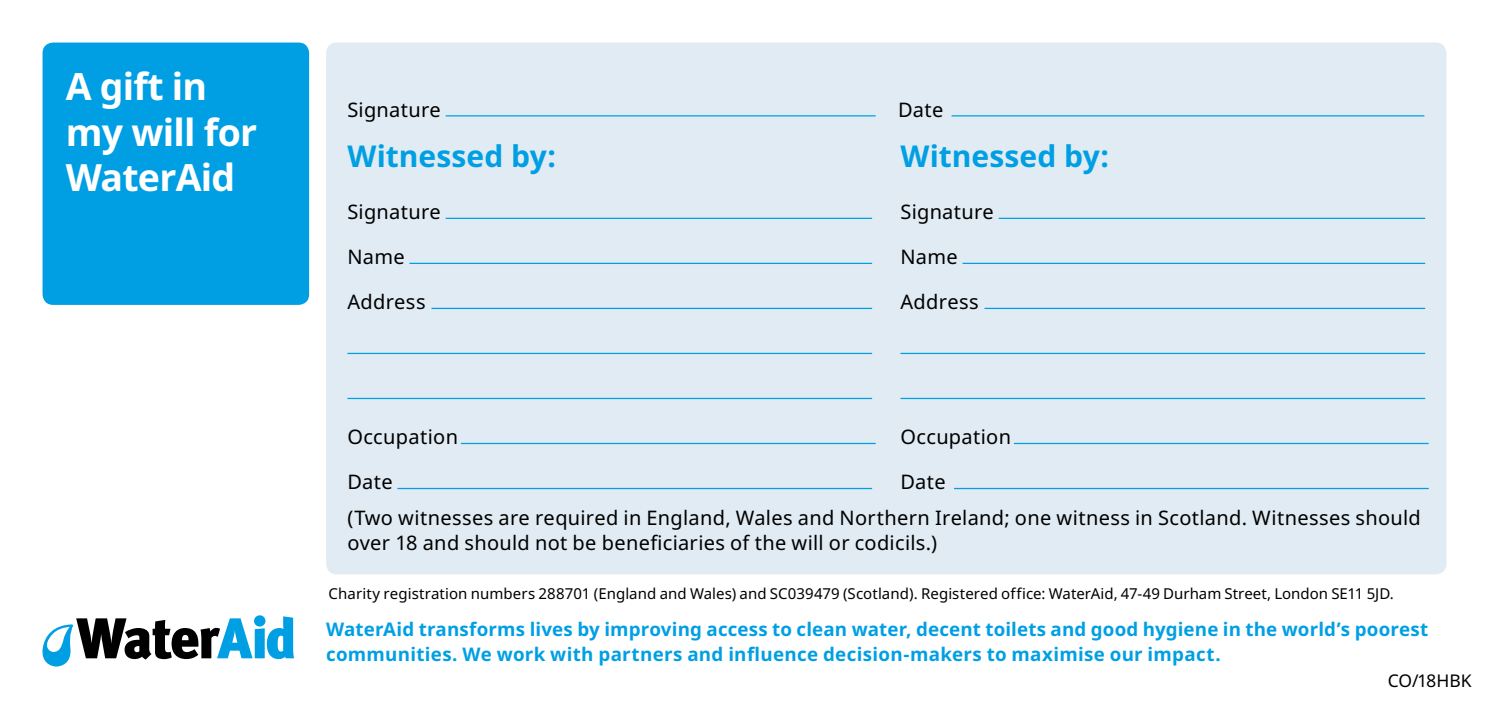
<style>
.page{position:relative;width:1489px;height:702px;background:#fff}
.page>*{position:absolute;margin:0;border:0;box-sizing:border-box;transform-origin:0 0}
.t1{font:700 37.5px/45px "Noto Sans";letter-spacing:-.02em;color:#fff}
.t2{font:700 30px "Noto Sans";color:#009fe3}
.t3{font:20px/25px "Noto Sans";letter-spacing:.015em;color:#000}
.t4{font:700 18.75px/25px "Noto Sans";letter-spacing:.01em;color:#009fe3}
.t5{font:17.5px "Noto Sans";color:#000}
.t6{font:15px "Noto Sans";letter-spacing:.005em;color:#000}
</style>
<div class="page">
<div style="left:326px;top:43px;width:1120px;height:531px;background:#e0ebf3;border-radius:11px"></div>
<hr style="left:445px;top:115px;width:430px;height:1px;background:#009fe3">
<hr style="left:951px;top:115px;width:473px;height:1px;background:#009fe3">
<hr style="left:445px;top:218px;width:427px;height:1px;background:#009fe3">
<hr style="left:409px;top:263px;width:463px;height:1px;background:#009fe3">
<hr style="left:431px;top:308px;width:441px;height:1px;background:#009fe3">
<hr style="left:347px;top:353px;width:525px;height:1px;background:#009fe3">
<hr style="left:347px;top:398px;width:525px;height:1px;background:#009fe3">
<hr style="left:461px;top:443px;width:414px;height:1px;background:#009fe3">
<hr style="left:397px;top:488px;width:475px;height:1px;background:#009fe3">
<hr style="left:998px;top:218px;width:426px;height:1px;background:#009fe3">
<hr style="left:962px;top:263px;width:462px;height:1px;background:#009fe3">
<hr style="left:984px;top:308px;width:440px;height:1px;background:#009fe3">
<hr style="left:900px;top:353px;width:524px;height:1px;background:#009fe3">
<hr style="left:900px;top:398px;width:524px;height:1px;background:#009fe3">
<hr style="left:1013px;top:443px;width:415px;height:1px;background:#009fe3">
<hr style="left:954px;top:488px;width:474px;height:1px;background:#009fe3">
<div style="left:43px;top:43px;width:266px;height:262px;background:#009fe3;border-radius:11px"></div>
<svg style="left:43px;top:615px;width:251px;height:51px"></svg>
<h1 class="t1" style="left:66px;top:65px;width:193px">A gift in my will for<br>WaterAid</h1>
<p class="t3" style="left:347px;top:98px;width:95px">Signature</p>
<p class="t3" style="left:898px;top:98px;width:47px">Date</p>
<h2 class="t2" style="left:347px;top:134px;width:210px">Witnessed by:</h2>
<p class="t3" style="left:347px;top:200px;width:95px">Signature</p>
<p class="t3" style="left:347px;top:245px;width:59px">Name</p>
<p class="t3" style="left:347px;top:290px;width:80px">Address</p>
<p class="t3" style="left:347px;top:425px;width:112px">Occupation</p>
<p class="t3" style="left:347px;top:470px;width:47px">Date</p>
<h2 class="t2" style="left:900px;top:134px;width:210px">Witnessed by:</h2>
<p class="t3" style="left:900px;top:200px;width:95px">Signature</p>
<p class="t3" style="left:900px;top:245px;width:59px">Name</p>
<p class="t3" style="left:900px;top:290px;width:80px">Address</p>
<p class="t3" style="left:900px;top:425px;width:112px">Occupation</p>
<p class="t3" style="left:900px;top:470px;width:47px">Date</p>
<p class="t3" style="left:347px;top:506px;width:1074px">(Two witnesses are required in England, Wales and Northern Ireland; one witness in Scotland. Witnesses should over 18 and should not be beneficiaries of the will or codicils.)</p>
<p class="t6" style="left:328px;top:583px;width:1066px">Charity registration numbers 288701 (England and Wales) and SC039479 (Scotland). Registered office: WaterAid, 47-49 Durham Street, London SE11 5JD.</p>
<p class="t4" style="left:326px;top:617px;width:1103px">WaterAid transforms lives by improving access to clean water, decent toilets and good hygiene in the world’s poorest communities. We work with partners and influence decision-makers to maximise our impact.</p>
<p class="t5" style="left:1387px;top:668px;width:86px">CO/18HBK</p>
</div>
